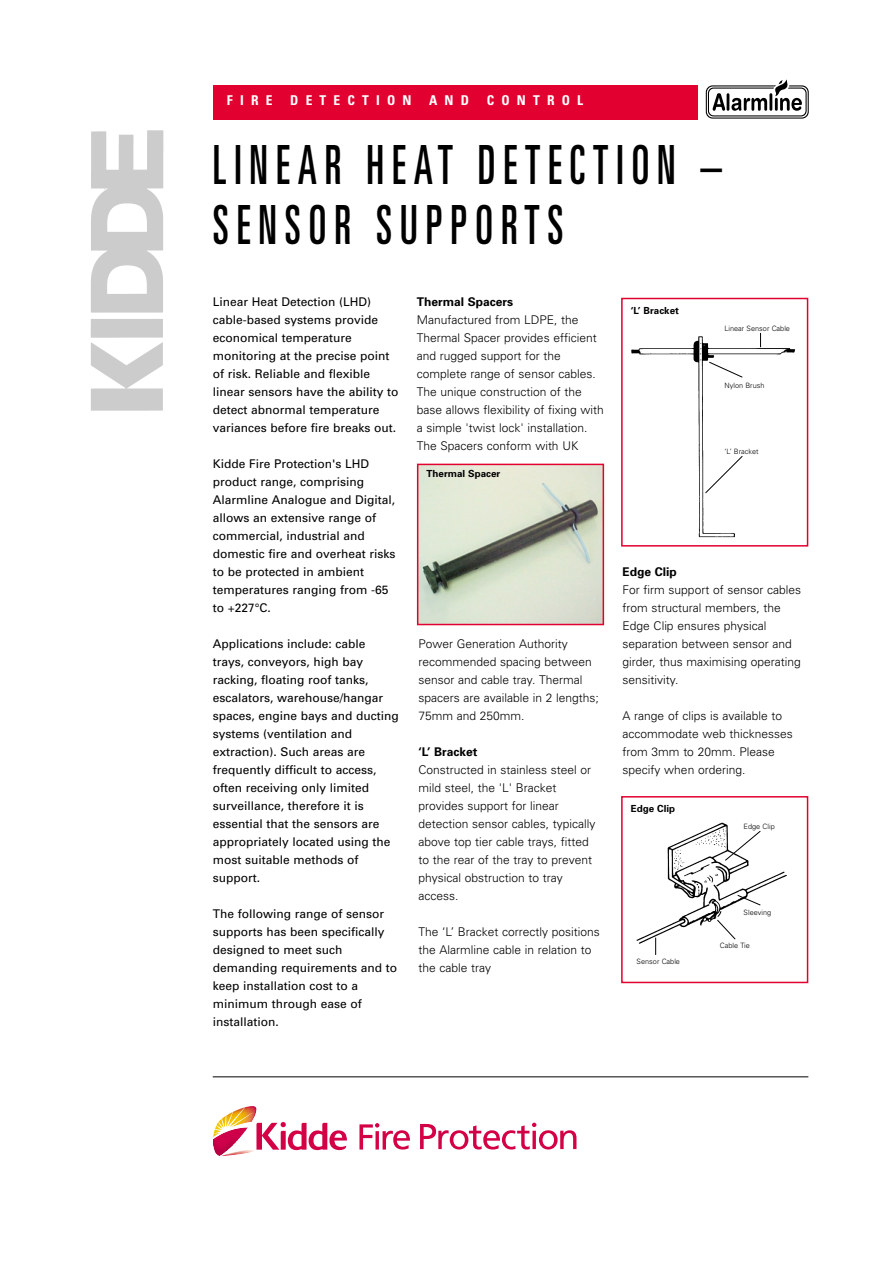
<style>
.page{position:relative;width:893px;height:1262px;background:#fff}
.page>*{position:absolute;margin:0;border:0;box-sizing:border-box;transform-origin:0 0}
.t1{font:ultra-condensed 54px/60px "Univers";letter-spacing:.185em;color:#000;scale:.8 1}
.t2{font:700 condensed 13.5px "Univers";letter-spacing:.53em;color:#fff}
.t3{font:12px/18px "Univers";color:#000}
.t4{font:300 12px/18px "Univers";color:#000}
.t5{font:700 12px "Univers";color:#000}
.t6{font:700 9.75px "Univers";color:#000}
.t7{font:300 7.35px "Univers";color:#000}
</style>
<div class="page">
<div style="left:213px;top:85px;width:484px;height:34px;background:#e20030"></div>
<img style="left:90px;top:130px;width:74px;height:281px">
<hr style="left:213px;top:1076px;width:595px;height:1px;background:#000">
<svg style="left:705px;top:79px;width:103px;height:40px"></svg>
<img style="left:420px;top:466px;width:181px;height:156px">
<div style="left:417px;top:463px;width:187px;height:162px;border:2px solid #e20030"></div>
<img style="left:636px;top:822px;width:151px;height:122px">
<div style="left:621px;top:796px;width:187px;height:187px;border:2px solid #e20030"></div>
<svg style="left:655px;top:830px;width:106px;height:125px"></svg>
<img style="left:631px;top:333px;width:165px;height:205px">
<div style="left:621px;top:298px;width:187px;height:248px;border:2px solid #e20030"></div>
<svg style="left:704px;top:332px;width:57px;height:162px"></svg>
<img style="left:222px;top:1150px;width:32px;height:6px">
<img style="left:214px;top:1150px;width:34px;height:5px">
<svg style="left:213px;top:1107px;width:134px;height:43px"></svg>
<svg style="left:359px;top:1123px;width:51px;height:26px"></svg>
<svg style="left:420px;top:1122px;width:156px;height:27px"></svg>
<p class="t2" style="left:227px;top:96px;width:47px">FIRE</p>
<p class="t2" style="left:290px;top:96px;width:123px">DETECTION</p>
<p class="t2" style="left:429px;top:96px;width:41px">AND</p>
<p class="t2" style="left:487px;top:96px;width:98px">CONTROL</p>
<h1 class="t1" style="left:213px;top:139px;width:638px">LINEAR HEAT DETECTION –<br>SENSOR SUPPORTS</h1>
<p class="t3" style="left:213px;top:294px;width:187px">Linear Heat Detection (LHD) cable-based systems provide economical temperature monitoring at the precise point of risk. Reliable and flexible linear sensors have the ability to detect abnormal temperature variances before fire breaks out.</p>
<p class="t3" style="left:213px;top:456px;width:184px">Kidde Fire Protection's LHD product range, comprising<br>Alarmline Analogue and Digital, allows an extensive range of commercial, industrial and domestic fire and overheat risks to be protected in ambient temperatures ranging from -65 to +227°C.</p>
<p class="t3" style="left:213px;top:636px;width:187px">Applications include: cable trays, conveyors, high bay racking, floating roof tanks, escalators, warehouse/hangar spaces, engine bays and ducting systems (ventilation and extraction). Such areas are frequently difficult to access, often receiving only limited surveillance, therefore it is essential that the sensors are appropriately located using the most suitable methods of support.</p>
<p class="t3" style="left:213px;top:906px;width:186px">The following range of sensor supports has been specifically designed to meet such demanding requirements and to keep installation cost to a minimum through ease of installation.</p>
<p class="t5" style="left:417px;top:297px;width:98px">Thermal Spacers</p>
<p class="t4" style="left:417px;top:312px;width:188px">Manufactured from LDPE, the<br>Thermal Spacer provides efficient and rugged support for the complete range of sensor cables.<br>The unique construction of the base allows flexibility of fixing with a simple 'twist lock' installation.<br>The Spacers conform with UK</p>
<p class="t6" style="left:426px;top:470px;width:75px">Thermal Spacer</p>
<p class="t4" style="left:418px;top:636px;width:182px">Power Generation Authority recommended spacing between sensor and cable tray. Thermal spacers are available in 2 lengths;<br>75mm and 250mm.</p>
<p class="t5" style="left:418px;top:747px;width:61px">‘L’ Bracket</p>
<p class="t4" style="left:418px;top:762px;width:178px">Constructed in stainless steel or mild steel, the 'L' Bracket provides support for linear detection sensor cables, typically above top tier cable trays, fitted to the rear of the tray to prevent physical obstruction to tray access.</p>
<p class="t4" style="left:418px;top:924px;width:183px">The ‘L’ Bracket correctly positions the Alarmline cable in relation to the cable tray</p>
<p class="t6" style="left:631px;top:306px;width:50px">‘L’ Bracket</p>
<p class="t7" style="left:724px;top:325px;width:67px">Linear Sensor Cable</p>
<p class="t7" style="left:724px;top:382px;width:42px">Nylon Brush</p>
<p class="t7" style="left:724px;top:448px;width:36px">‘L’ Bracket</p>
<p class="t5" style="left:622px;top:567px;width:56px">Edge Clip</p>
<p class="t4" style="left:622px;top:582px;width:180px">For firm support of sensor cables from structural members, the<br>Edge Clip ensures physical separation between sensor and girder, thus maximising operating sensitivity.</p>
<p class="t4" style="left:622px;top:708px;width:172px">A range of clips is available to accommodate web thicknesses from 3mm to 20mm. Please specify when ordering.</p>
<p class="t6" style="left:631px;top:805px;width:46px">Edge Clip</p>
<p class="t7" style="left:636px;top:958px;width:45px">Sensor Cable</p>
<p class="t7" style="left:743px;top:824px;width:33px">Edge Clip</p>
<p class="t7" style="left:743px;top:910px;width:29px">Sleeving</p>
<p class="t7" style="left:720px;top:942px;width:31px">Cable Tie</p>
</div>
